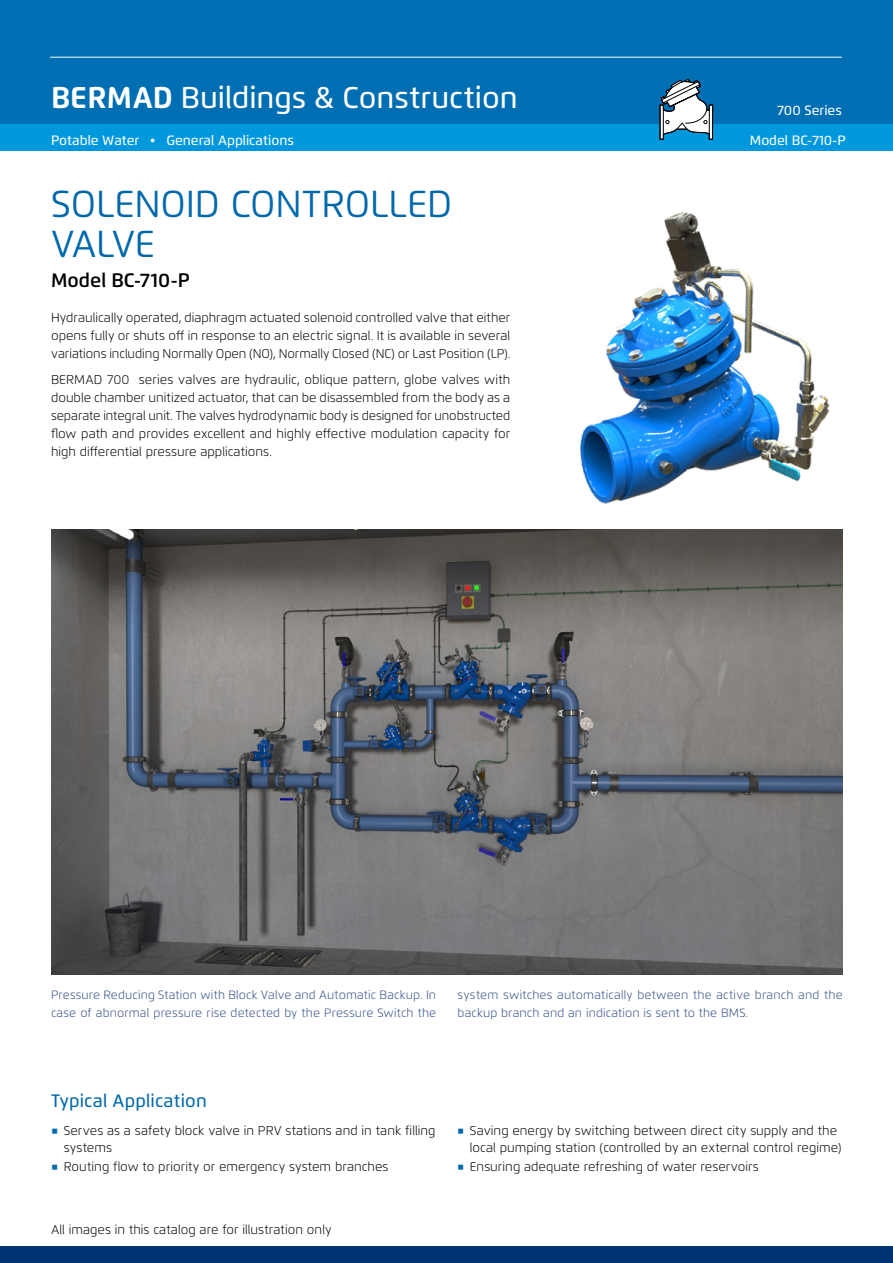
<style>
.page{position:relative;width:893px;height:1263px;background:#fff}
.page>*{position:absolute;margin:0;border:0;box-sizing:border-box;transform-origin:0 0}
.product_title{font:37.5px/40.5px "Flexo";letter-spacing:-.005em;color:#0068ab}
.t1{font:500 30px "Flexo";color:#fff}
.model_number{font:600 19.5px "Flexo";color:#000}
.features{font:500 18px "Flexo";letter-spacing:.01em;color:#0068ab}
._2_series{font:500 13.5px "Flexo";color:#fff}
.text_raz{font:300 12.75px/18px "Flexo";color:#000;text-align:justify}
._3_text_bullet_blue{font:300 12px/17.2px "Flexo";letter-spacing:.015em;color:#314e87}
.s1{font-weight:700}
.s2{font-family:"Win Soft Pro";font-weight:500;font-size:19.2px;color:#0068ab}
</style>
<div class="page">
<div style="left:0;top:0;width:893px;height:125px;background:#006eb2"></div>
<div style="left:0;top:125px;width:893px;height:26px;background:#0098dd"></div>
<svg style="left:659px;top:78px;width:54px;height:62px"></svg>
<div style="left:709px;top:105px;width:4px;height:35px;border:1px solid #000"></div>
<div style="left:0;top:1247px;width:893px;height:16px;background:#003573"></div>
<hr style="left:50px;top:57px;width:792px;height:1px;background:#fff">
<hr style="left:874px;top:0;width:19px;height:3px;background:#fff">
<hr style="left:865px;top:3px;width:21px;height:2px;background:#fff">
<img style="left:580px;top:212px;width:250px;height:292px">
<img style="left:52px;top:530px;width:791px;height:445px">
<h2 class="t1" style="left:51px;top:80px;width:468px"><span class="s1">BERMAD</span> Buildings &amp; Construction</h2>
<p class="_2_series" style="left:777px;top:102px;width:66px">700 Series</p>
<p class="_2_series" style="left:51px;top:132px;width:244px">Potable Water • General Applications</p>
<p class="_2_series" style="left:750px;top:132px;width:97px">Model BC-710-P</p>
<p class="product_title" style="left:51px;top:183px;width:403px">SOLENOID CONTROLLED<br>VALVE</p>
<p class="model_number" style="left:51px;top:268px;width:140px">Model BC-710-P</p>
<p class="text_raz" style="left:51px;top:308px;width:461px">Hydraulically operated, diaphragm actuated solenoid controlled valve that either opens fully or shuts off in response to an electric signal. It is available in several variations including Normally Open (NO), Normally Closed (NC) or Last Position (LP).</p>
<p class="text_raz" style="left:51px;top:371px;width:461px">BERMAD 700 series valves are hydraulic, oblique pattern, globe valves with double chamber unitized actuator, that can be disassembled from the body as a separate integral unit. The valves hydrodynamic body is designed for unobstructed flow path and provides excellent and highly effective modulation capacity for high differential pressure applications.</p>
<p class="_3_text_bullet_blue" style="left:51px;top:986px;width:387px">Pressure Reducing Station with Block Valve and Automatic Backup. In case of abnormal pressure rise detected by the Pressure Switch the</p>
<p class="_3_text_bullet_blue" style="left:458px;top:986px;width:387px">system switches automatically between the active branch and the backup branch and an indication is sent to the BMS.</p>
<p class="features" style="left:51px;top:1089px;width:157px">Typical Application</p>
<p class="text_raz" style="left:64px;top:1122px;width:373px;line-height:17.2px;text-indent:-13px"><span class="s2">ֺ</span> Serves as a safety block valve in PRV stations and in tank filling systems</p>
<p class="text_raz" style="left:51px;top:1158px;width:339px"><span class="s2">ֺ</span> Routing flow to priority or emergency system branches</p>
<p class="text_raz" style="left:51px;top:1221px;width:282px">All images in this catalog are for illustration only</p>
<p class="text_raz" style="left:470px;top:1122px;width:373px;line-height:17.2px;text-indent:-13px"><span class="s2">ֺ</span> Saving energy by switching between direct city supply and the local pumping station (controlled by an external control regime)</p>
<p class="text_raz" style="left:457px;top:1158px;width:303px"><span class="s2">ֺ</span> Ensuring adequate refreshing of water reservoirs</p>
</div>
